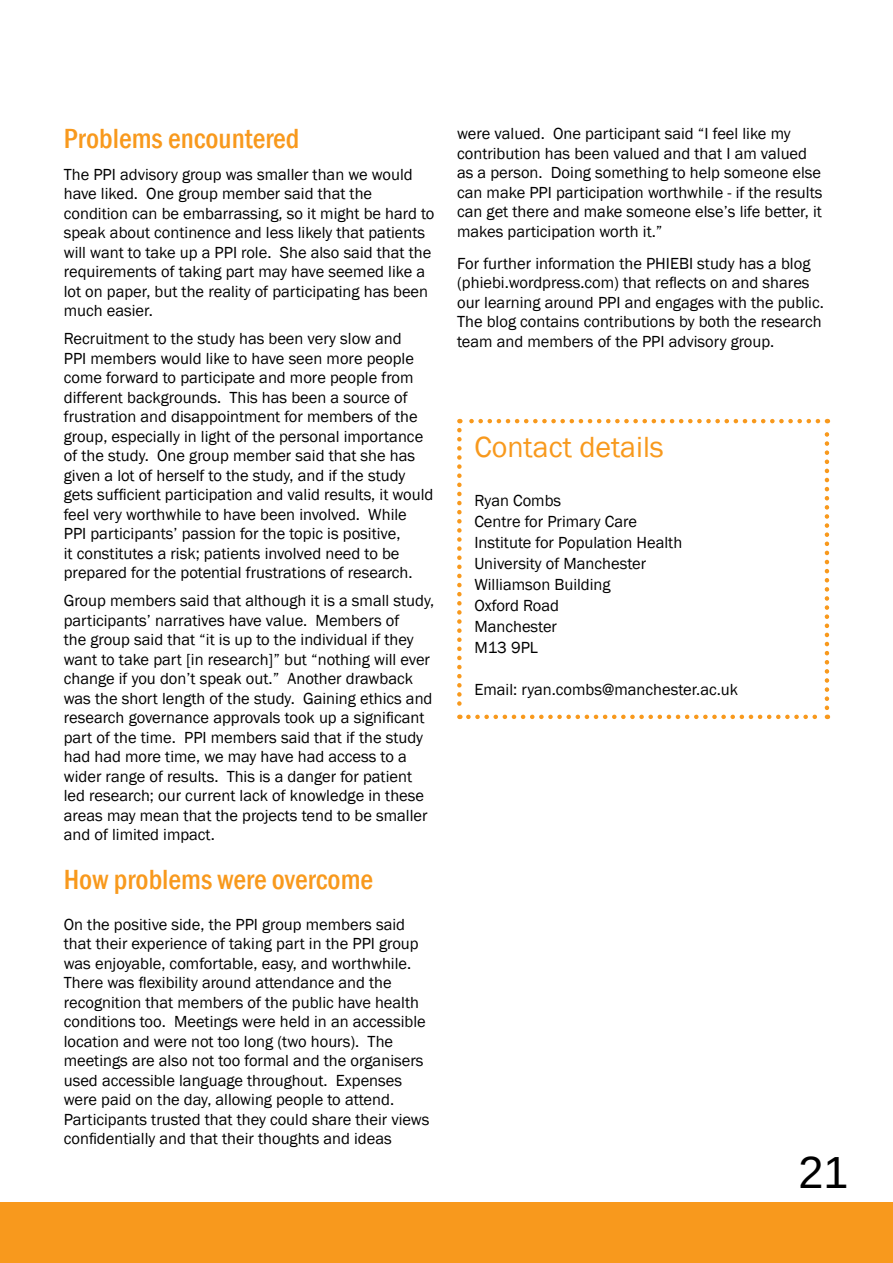
<style>
.page{position:relative;width:893px;height:1263px;background:#fff}
.page>*{position:absolute;margin:0;border:0;box-sizing:border-box;transform-origin:0 0}
.t1{font:45px "Arimo";color:#000}
.t2{font:30px "Franklin Gothic";color:#f8991d}
.t3{font:500 condensed 28.5px "Franklin Gothic";color:#f8991d}
.t4{font:16.5px/19.5px "Franklin Gothic";color:#000}
</style>
<div class="page">
<div style="left:0;top:1202px;width:893px;height:61px;background:#f8991d"></div>
<svg style="left:457px;top:430px;width:5px;height:289px"></svg>
<svg style="left:468px;top:715px;width:360px;height:4px"></svg>
<svg style="left:825px;top:419px;width:4px;height:289px"></svg>
<svg style="left:459px;top:419px;width:359px;height:4px"></svg>
<h3 class="t3" style="left:64px;top:119px;width:237px">Problems encountered</h3>
<p class="t4" style="left:64px;top:165px;width:372px">The PPI advisory group was smaller than we would have liked. One group member said that the condition can be embarrassing, so it might be hard to speak about continence and less likely that patients will want to take up a PPI role. She also said that the requirements of taking part may have seemed like a lot on paper, but the reality of participating has been much easier.</p>
<p class="t4" style="left:64px;top:329px;width:371px">Recruitment to the study has been very slow and<br>PPI members would like to have seen more people come forward to participate and more people from different backgrounds. This has been a source of frustration and disappointment for members of the group, especially in light of the personal importance of the study. One group member said that she has given a lot of herself to the study, and if the study gets sufficient participation and valid results, it would feel very worthwhile to have been involved. While PPI participants’ passion for the topic is positive,<br>it constitutes a risk; patients involved need to be prepared for the potential frustrations of research.</p>
<p class="t4" style="left:64px;top:591px;width:372px">Group members said that although it is a small study, participants’ narratives have value. Members of<br>the group said that “it is up to the individual if they want to take part [in research]” but “nothing will ever change if you don’t speak out.” Another drawback was the short length of the study. Gaining ethics and research governance approvals took up a significant part of the time. PPI members said that if the study had had more time, we may have had access to a wider range of results. This is a danger for patient led research; our current lack of knowledge in these areas may mean that the projects tend to be smaller and of limited impact.</p>
<h3 class="t3" style="left:64px;top:861px;width:311px">How problems were overcome</h3>
<p class="t4" style="left:64px;top:915px;width:367px">On the positive side, the PPI group members said that their experience of taking part in the PPI group was enjoyable, comfortable, easy, and worthwhile.<br>There was flexibility around attendance and the recognition that members of the public have health conditions too. Meetings were held in an accessible location and were not too long (two hours). The meetings are also not too formal and the organisers used accessible language throughout. Expenses were paid on the day, allowing people to attend.<br>Participants trusted that they could share their views confidentially and that their thoughts and ideas</p>
<p class="t4" style="left:457px;top:124px;width:367px">were valued. One participant said “I feel like my contribution has been valued and that I am valued as a person. Doing something to help someone else can make PPI participation worthwhile - if the results can get there and make someone else’s life better, it makes participation worth it.”</p>
<p class="t4" style="left:457px;top:254px;width:368px">For further information the PHIEBI study has a blog (phiebi.wordpress.com) that reflects on and shares our learning around PPI and engages with the public.<br>The blog contains contributions by both the research team and members of the PPI advisory group.</p>
<h2 class="t2" style="left:474px;top:428px;width:191px">Contact details</h2>
<p class="t4" style="left:474px;top:490px;width:209px;line-height:21px">Ryan Combs<br>Centre for Primary Care<br>Institute for Population Health<br>University of Manchester<br>Williamson Building<br>Oxford Road<br>Manchester<br>M13 9PL</p>
<p class="t4" style="left:474px;top:680px;width:265px">Email: ryan.combs@manchester.ac.uk</p>
<h1 class="t1" style="left:798px;top:1144px;width:52px">21</h1>
</div>
